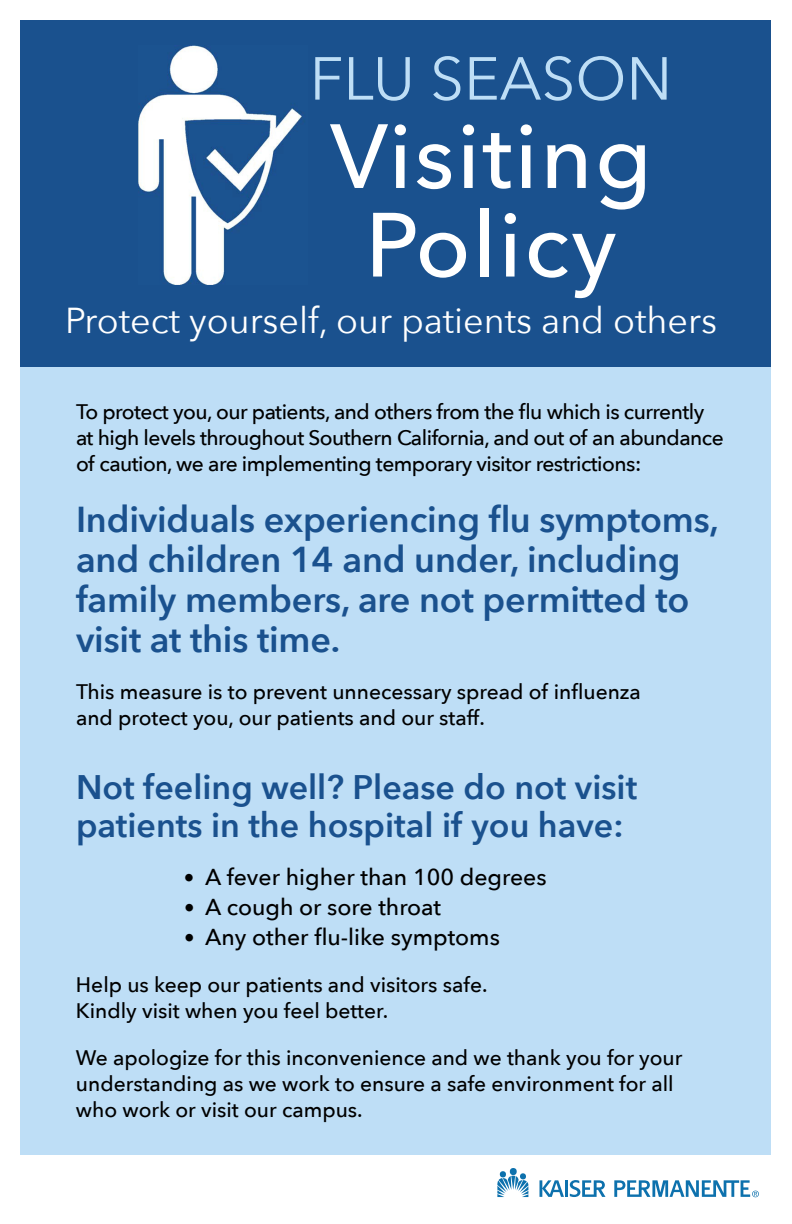
<style>
.page{position:relative;width:792px;height:1224px;background:#fff}
.page>*{position:absolute;margin:0;border:0;box-sizing:border-box;transform-origin:0 0}
.t1{font:500 90px/88.6px "Avenir Next";letter-spacing:.025em;color:#fff;text-align:center}
.t2{font:60px "Avenir Next";color:#bedef6}
.t3{font:600 36px/40px "Avenir Next";letter-spacing:-.005em;color:#1a518e}
.t4{font:36px "Avenir Next";color:#fff}
.t5{font:600 34px/38px "Avenir Next";color:#1a518e}
.t6{font:500 23px "Avenir Next";color:#000}
.t7{font:500 21px/26px "Avenir Next";color:#000}
.t8{font:500 21px/26px "Avenir Next";letter-spacing:-.025em;color:#000}
.s1{font-size:21px}
</style>
<div class="page">
<div style="left:20px;top:367px;width:751px;height:788px;background:#bedef6"></div>
<div style="left:20px;top:20px;width:751px;height:347px;background:#1a518e"></div>
<img style="left:138px;top:45px;width:164px;height:240px">
<svg style="left:497px;top:1170px;width:31px;height:27px"></svg>
<div style="left:510px;top:1168px;width:7px;height:7px;background:#0d71ad;border-radius:50%"></div>
<hr style="left:565px;top:1180px;width:3px;height:17px;background:#0d71ad">
<svg style="left:540px;top:1180px;width:24px;height:17px"></svg>
<svg style="left:570px;top:1180px;width:36px;height:17px"></svg>
<svg style="left:614px;top:1180px;width:145px;height:17px"></svg>
<h2 class="t2" style="left:310px;top:28px;width:364px">FLU SEASON</h2>
<h1 class="t1" style="left:330px;top:109px;width:323px">Visiting<br>Policy</h1>
<h3 class="t4" style="left:65px;top:290px;width:653px">Protect yourself, our patients and others</h3>
<p class="t8" style="left:76px;top:398px;width:649px">To protect you, our patients, and others from the flu which is currently at high levels throughout Southern California, and out of an abundance of caution, we are implementing temporary visitor restrictions:</p>
<h3 class="t3" style="left:76px;top:498px;width:644px">Individuals experiencing flu symptoms, and children 14 and under, including family members, are not permitted to visit at this time.</h3>
<p class="t7" style="left:76px;top:678px;width:567px">This measure is to prevent unnecessary spread of influenza and protect you, our patients and our staff.</p>
<h3 class="t5" style="left:76px;top:767px;width:563px">Not feeling well? Please do not visit patients in the hospital if you have:</h3>
<p class="t6" style="left:184px;top:857px;width:364px"><span class="s1">•</span> A fever higher than 100 degrees</p>
<p class="t6" style="left:184px;top:887px;width:259px"><span class="s1">•</span> A cough or sore throat</p>
<p class="t6" style="left:184px;top:917px;width:317px"><span class="s1">•</span> Any other flu-like symptoms</p>
<p class="t7" style="left:76px;top:971px;width:413px">Help us keep our patients and visitors safe.<br>Kindly visit when you feel better.</p>
<p class="t7" style="left:76px;top:1044px;width:608px">We apologize for this inconvenience and we thank you for your understanding as we work to ensure a safe environment for all who work or visit our campus.</p>
</div>
